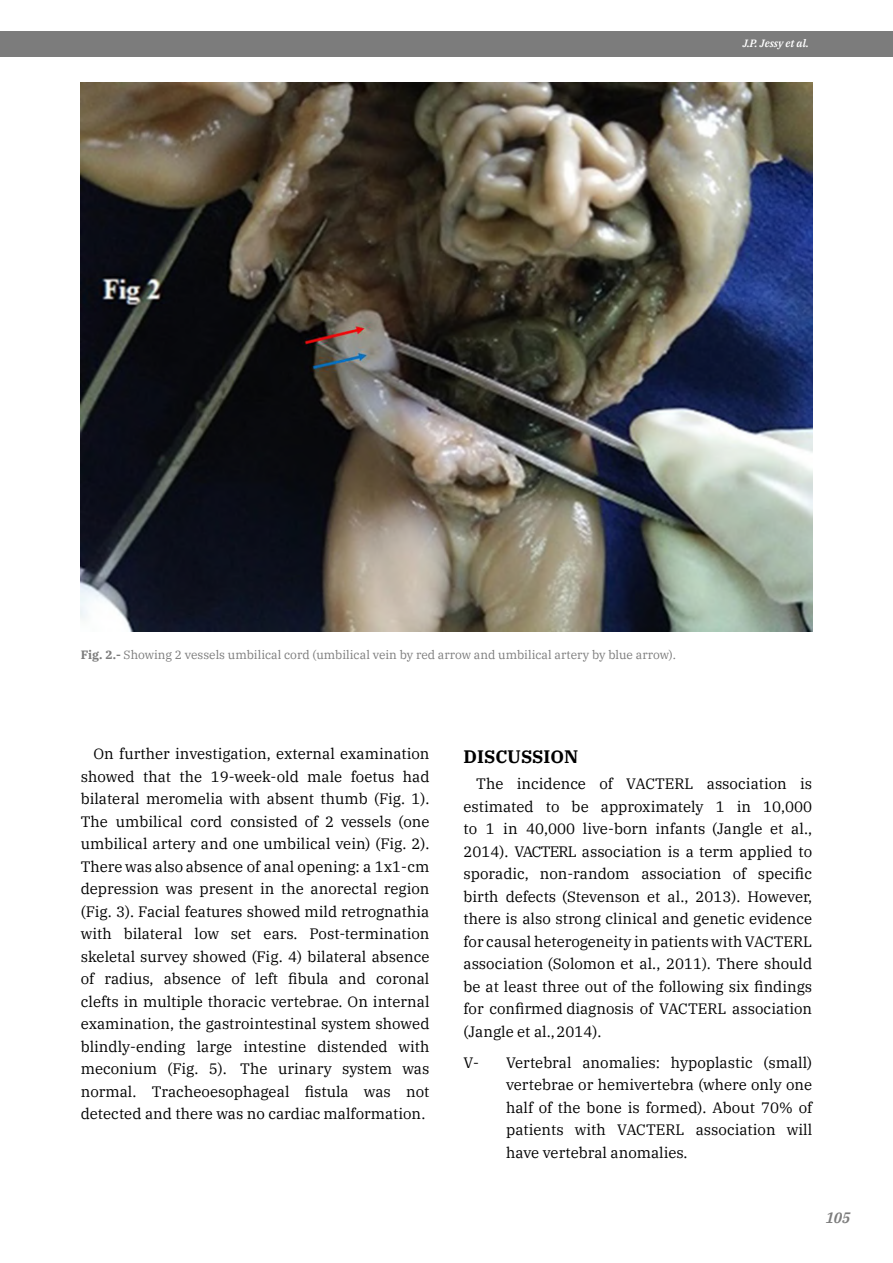
<style>
.page{position:relative;width:893px;height:1263px;background:#fff}
.page>*{position:absolute;margin:0;border:0;box-sizing:border-box;transform-origin:0 0}
.t1{font:700 18px "IBM Plex Serif";color:#000}
.t2{font:15px/22.5px "IBM Plex Serif";color:#000;text-align:justify}
.t3{font:italic 600 15px "IBM Plex Serif";color:#7c7c7c}
.t4{font:12px "IBM Plex Serif";color:#7c7c7c}
.t5{font:italic 600 10.5px "IBM Plex Serif";color:#fff}
.s1{font-weight:700}
</style>
<div class="page">
<div style="left:0;top:31px;width:893px;height:25px;background:#7c7c7c"></div>
<img style="left:81px;top:83px;width:731px;height:548px">
<p class="t5" style="left:743px;top:35px;width:68px">J.P. Jessy et al.</p>
<p class="t4" style="left:81px;top:645px;width:597px"><span class="s1">Fig. 2.-</span> Showing 2 vessels umbilical cord (umbilical vein by red arrow and umbilical artery by blue arrow).</p>
<p class="t2" style="left:81px;top:742px;width:350px;text-indent:13px">On further investigation, external examination showed that the 19-week-old male foetus had bilateral meromelia with absent thumb (Fig. 1).<br>The umbilical cord consisted of 2 vessels (one umbilical artery and one umbilical vein) (Fig. 2).<br>There was also absence of anal opening: a 1x1-cm depression was present in the anorectal region (Fig. 3). Facial features showed mild retrognathia with bilateral low set ears. Post-termination skeletal survey showed (Fig. 4) bilateral absence of radius, absence of left fibula and coronal clefts in multiple thoracic vertebrae. On internal examination, the gastrointestinal system showed blindly-ending large intestine distended with meconium (Fig. 5). The urinary system was normal. Tracheoesophageal fistula was not detected and there was no cardiac malformation.</p>
<p class="t1" style="left:463px;top:742px;width:116px">DISCUSSION</p>
<p class="t2" style="left:463px;top:771px;width:350px;text-indent:13px">The incidence of VACTERL association is estimated to be approximately 1 in 10,000 to 1 in 40,000 live-born infants (Jangle et al., 2014). VACTERL association is a term applied to sporadic, non-random association of specific birth defects (Stevenson et al., 2013). However, there is also strong clinical and genetic evidence for causal heterogeneity in patients with VACTERL association (Solomon et al., 2011). There should be at least three out of the following six findings for confirmed diagnosis of VACTERL association (Jangle et al., 2014).</p>
<p class="t2" style="left:463px;top:1050px;width:17px">V-</p>
<p class="t2" style="left:506px;top:1050px;width:308px">Vertebral anomalies: hypoplastic (small) vertebrae or hemivertebra (where only one half of the bone is formed). About 70% of patients with VACTERL association will have vertebral anomalies.</p>
<p class="t3" style="left:826px;top:1206px;width:26px">105</p>
</div>
